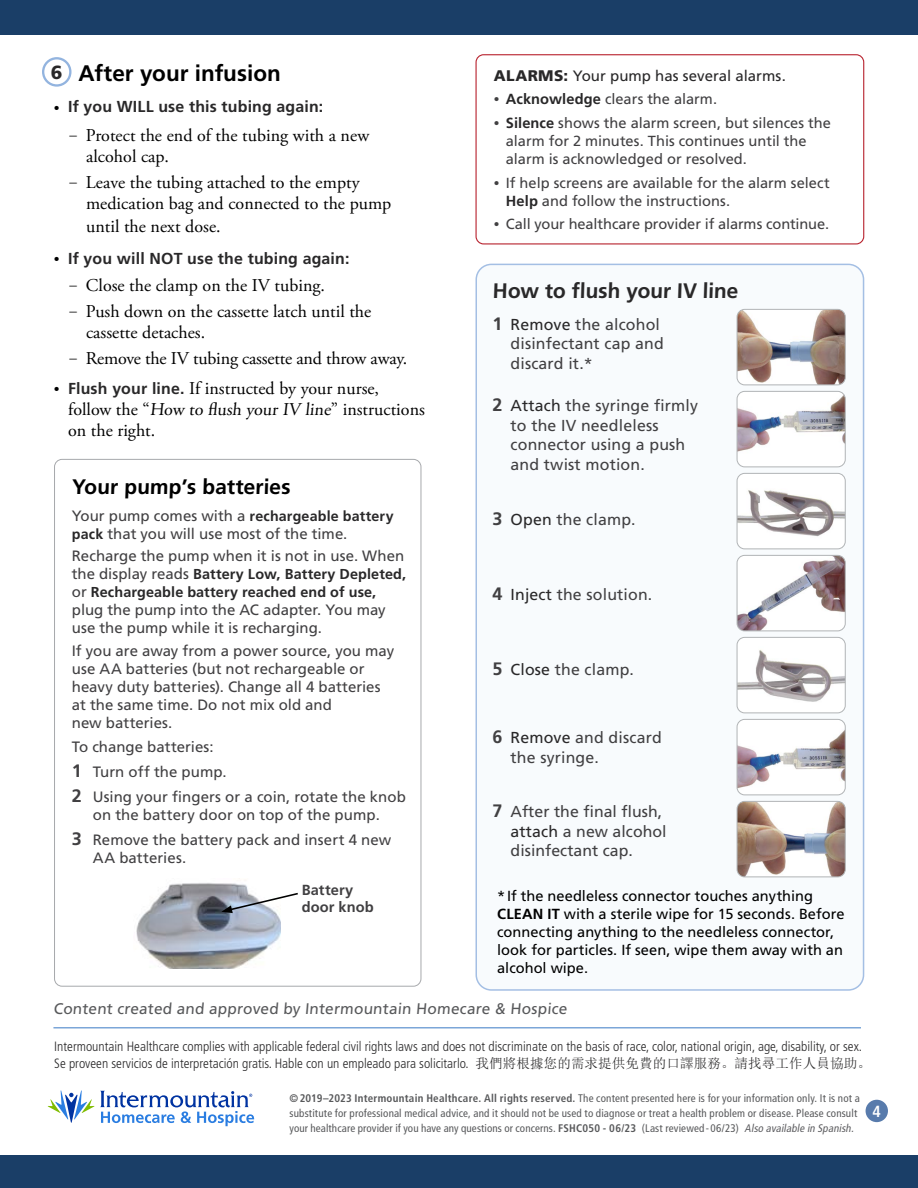
<style>
.page{position:relative;width:918px;height:1188px;background:#fff}
.page>*{position:absolute;margin:0;border:0;box-sizing:border-box;transform-origin:0 0}
.Level_1__h2{font:700 22.5px "Frutiger LT Std";color:#000}
.Level_1__h2-2{font:700 21px "Frutiger LT Std";color:#292829}
.Main_table{font:700 21px "Frutiger LT Std";color:#000}
.Level_2__h3{font:900 19.05px "Frutiger LT Std";color:#292829}
.t1{font:18px/21px "Adobe Garamond Pro";color:#000}
.t2{font:700 condensed 16.2px "Frutiger LT Std";color:#fff}
.t3{font:15.9px/19.5px "Frutiger LT Std";letter-spacing:.01em;color:#414042}
.t4{font:700 15.9px "Frutiger LT Std";letter-spacing:.01em;color:#292829}
.t5{font:15.3px "Frutiger LT Std";color:#58595b}
.Main_table_-_tight_1{font:15px/18px "Frutiger LT Std";color:#414042}
.Main_table-2{font:15px "Frutiger LT Std";color:#292829}
.t6{font:14.7px/18px "Frutiger LT Std";color:#414042}
.Main_table_-_tight_1-2{font:14.7px/18px "Frutiger LT Std";color:#000}
.t7{font:700 14.7px/17.1px "Frutiger LT Std";letter-spacing:.005em;color:#414042}
.Main_table_-_tight_1-3{font:700 14.4px/18px "Frutiger LT Std";letter-spacing:.01em;color:#292829}
.Main_table_-_tight_1-4{font:700 14.25px "Frutiger LT Std";letter-spacing:.015em;color:#292829}
.t8{font:300 condensed 13.5px/16.5px "Frutiger LT Std";color:#292829}
.Footer___h6{font:condensed 10.95px/15px "Frutiger LT Std";letter-spacing:.015em;color:#58595b}
.s1{font-family:"Adobe Garamond Pro";font-weight:400;font-size:15px;color:#000}
.s2{font-size:15px}
.s3{font-family:"Frutiger LT Std";font-weight:700;font-size:15.9px;color:#292829}
.s4{font-weight:400;font-size:15px;color:#414042}
.s5{font-weight:700;font-size:14.25px;color:#292829}
.s6{font-weight:700;font-size:18px}
.s7{font-weight:900;font-size:15.3px}
.s8{font-family:"Adobe Garamond Pro"}
.s9{font-weight:700;color:#292829}
.s10{color:#292829}
.s11{font-weight:700}
.s12{font-family:"Sim Sun";font-weight:400;font-stretch:normal}
.s13{font-style:italic;color:#5d5d60}
</style>
<div class="page">
<div style="left:0;top:0;width:918px;height:35px;background:#1a3e67"></div>
<div style="left:0;top:1156px;width:918px;height:32px;background:#1a3e67"></div>
<div style="left:866px;top:1100px;width:22px;height:22px;background:#587bac;border-radius:50%"></div>
<svg style="left:48px;top:1090px;width:46px;height:33px"></svg>
<svg style="left:100px;top:1091px;width:154px;height:35px"></svg>
<hr style="left:53px;top:1027px;width:808px;height:2px;background:#7ba6d8">
<img style="left:136px;top:883px;width:145px;height:85px">
<svg style="left:221px;top:892px;width:77px;height:21px"></svg>
<div style="left:476px;top:54px;width:388px;height:190px;border:1px solid #b8232f;border-radius:8px"></div>
<div style="left:476px;top:264px;width:388px;height:726px;background:#f8fbfd;border-radius:15px"></div>
<div style="left:475px;top:264px;width:389px;height:727px;border:2px solid #a4bfe4;border-radius:15px"></div>
<img style="left:737px;top:309px;width:107px;height:76px">
<div style="left:737px;top:309px;width:109px;height:76px;border:1px solid #b1b4b6;border-radius:8px"></div>
<img style="left:737px;top:719px;width:107px;height:76px">
<div style="left:737px;top:719px;width:109px;height:76px;border:1px solid #b1b4b6;border-radius:8px"></div>
<img style="left:737px;top:473px;width:107px;height:76px">
<div style="left:737px;top:473px;width:109px;height:76px;border:1px solid #b1b4b6;border-radius:8px"></div>
<img style="left:737px;top:391px;width:107px;height:76px">
<div style="left:737px;top:391px;width:109px;height:76px;border:1px solid #b1b4b6;border-radius:8px"></div>
<img style="left:737px;top:637px;width:107px;height:76px">
<div style="left:737px;top:637px;width:109px;height:76px;border:1px solid #b1b4b6;border-radius:8px"></div>
<img style="left:737px;top:801px;width:107px;height:76px">
<div style="left:737px;top:801px;width:109px;height:76px;border:1px solid #b1b4b6;border-radius:8px"></div>
<img style="left:737px;top:555px;width:107px;height:76px">
<div style="left:737px;top:555px;width:109px;height:76px;border:1px solid #b1b4b6;border-radius:8px"></div>
<div style="left:42px;top:57px;width:30px;height:30px;border:2px solid #93b4df;border-radius:50%"></div>
<p class="Level_1__h2" style="left:79px;top:60px;width:204px">After your infusion</p>
<p class="t4" style="left:54px;top:98px;width:271px"><span class="s1">•</span> If you WILL use this tubing again:</p>
<p class="t1" style="left:86px;top:125px;width:285px;text-indent:-16px"><span class="s2">–</span> Protect the end of the tubing with a new alcohol cap.</p>
<p class="t1" style="left:86px;top:172px;width:307px;text-indent:-16px"><span class="s2">–</span> Leave the tubing attached to the empty medication bag and connected to the pump</p>
<p class="t1" style="left:86px;top:216px;width:136px">until the next dose.</p>
<p class="t4" style="left:54px;top:249px;width:297px"><span class="s1">•</span> If you will NOT use the tubing again:</p>
<p class="t1" style="left:70px;top:275px;width:257px"><span class="s2">–</span> Close the clamp on the IV tubing.</p>
<p class="t1" style="left:86px;top:301px;width:287px;text-indent:-16px"><span class="s2">–</span> Push down on the cassette latch until the cassette detaches.</p>
<p class="t1" style="left:70px;top:348px;width:339px"><span class="s2">–</span> Remove the IV tubing cassette and throw away.</p>
<p class="t1" style="left:68px;top:378px;width:358px;text-indent:-14px"><span class="s2">•</span> <span class="s3">Flush your line.</span> If instructed by your nurse, follow the “How to flush your IV line” instructions on the right.</p>
<p class="Level_2__h3" style="left:51px;top:61px;width:13px">6</p>
<p class="Main_table" style="left:72px;top:475px;width:221px">Your pump’s batteries</p>
<p class="Main_table_-_tight_1-4" style="left:72px;top:508px;width:323px"><span class="s4">Your pump comes with a</span> rechargeable battery</p>
<p class="Main_table_-_tight_1" style="left:72px;top:525px;width:277px"><span class="s5">pack</span> that you will use most of the time.</p>
<p class="Main_table_-_tight_1" style="left:72px;top:547px;width:334px">Recharge the pump when it is not in use. When</p>
<p class="Main_table_-_tight_1-3" style="left:72px;top:565px;width:336px"><span class="s4">the display reads</span> Battery Low, Battery Depleted, <span class="s4">or</span> Rechargeable battery reached end of use,</p>
<p class="Main_table_-_tight_1" style="left:72px;top:601px;width:316px">plug the pump into the AC adapter. You may use the pump while it is recharging.</p>
<p class="Main_table_-_tight_1" style="left:72px;top:642px;width:324px">If you are away from a power source, you may use AA batteries (but not rechargeable or heavy duty batteries). Change all 4 batteries at the same time. Do not mix old and<br>new batteries.</p>
<p class="Main_table_-_tight_1" style="left:72px;top:738px;width:143px">To change batteries:</p>
<p class="Main_table_-_tight_1" style="left:72px;top:763px;width:156px"><span class="s6">1</span> Turn off the pump.</p>
<p class="Main_table_-_tight_1" style="left:72px;top:788px;width:336px;text-align:center"><span class="s6">2</span> Using your fingers or a coin, rotate the knob on the battery door on top of the pump.</p>
<p class="Main_table_-_tight_1" style="left:93px;top:830px;width:300px;text-indent:-21px"><span class="s6">3</span> Remove the battery pack and insert 4 new<br>AA batteries.</p>
<p class="t7" style="left:302px;top:881px;width:74px">Battery door knob</p>
<p class="Main_table-2" style="left:494px;top:67px;width:293px"><span class="s7">ALARMS:</span> Your pump has several alarms.</p>
<p class="t6" style="left:494px;top:90px;width:225px"><span class="s8">•</span> <span class="s9">Acknowledge</span> clears the alarm.</p>
<p class="t6" style="left:506px;top:114px;width:326px;text-indent:-12px"><span class="s8">•</span> <span class="s9">Silence</span> shows the alarm screen, but silences the alarm for 2 minutes. This continues until the alarm is acknowledged or resolved.</p>
<p class="t6" style="left:506px;top:174px;width:325px;text-indent:-12px"><span class="s8">•</span> If help screens are available for the alarm select<br><span class="s9">Help</span> and follow the instructions.</p>
<p class="t6" style="left:494px;top:215px;width:337px"><span class="s8">•</span> Call your healthcare provider if alarms continue.</p>
<p class="Level_1__h2-2" style="left:493px;top:278px;width:248px">How to flush your IV line</p>
<p class="t3" style="left:511px;top:315px;width:155px;text-indent:-18px"><span class="s6">1</span> <span class="s10">Remove</span> the alcohol disinfectant cap and discard it.*</p>
<p class="t3" style="left:511px;top:396px;width:189px;text-indent:-18px"><span class="s6">2</span> <span class="s10">Attach</span> the syringe firmly to the IV needleless connector using a push and twist motion.</p>
<p class="t3" style="left:493px;top:510px;width:145px"><span class="s6">3</span> <span class="s10">Open</span> the clamp.</p>
<p class="t3" style="left:493px;top:585px;width:161px"><span class="s6">4</span> <span class="s10">Inject</span> the solution.</p>
<p class="t3" style="left:493px;top:660px;width:143px"><span class="s6">5</span> <span class="s10">Close</span> the clamp.</p>
<p class="t3" style="left:511px;top:728px;width:153px;text-indent:-18px"><span class="s6">6</span> <span class="s10">Remove</span> and discard the syringe.</p>
<p class="t3" style="left:511px;top:802px;width:158px;text-indent:-18px"><span class="s6">7</span> After the final flush, <span class="s10">attach</span> a new alcohol disinfectant cap.</p>
<p class="Main_table_-_tight_1-2" style="left:497px;top:887px;width:349px">*If the needleless connector touches anything <span class="s11">CLEAN IT</span> with a sterile wipe for 15 seconds. Before connecting anything to the needleless connector, look for particles. If seen, wipe them away with an alcohol wipe.</p>
<p class="t5" style="left:53px;top:1000px;width:517px">Content created and approved by Intermountain Homecare &amp; Hospice</p>
<p class="t8" style="left:54px;top:1038px;width:818px">Intermountain Healthcare complies with applicable federal civil rights laws and does not discriminate on the basis of race, color, national origin, age, disability, or sex.<br>Se proveen servicios de interpretación gratis. Hable con un empleado para solicitarlo. <span class="s12">我們將根據您的需求提供免費的口譯服務。請找尋工作人員協助。</span></p>
<p class="Footer___h6" style="left:290px;top:1091px;width:572px"><span class="s11">©2019–2023 Intermountain Healthcare. All rights reserved.</span> The content presented here is for your information only. It is not a substitute for professional medical advice, and it should not be used to diagnose or treat a health problem or disease. Please consult your healthcare provider if you have any questions or concerns. <span class="s11">FSHC050 - 06/23</span> (Last reviewed - 06/23) <span class="s13">Also available in Spanish.</span></p>
<p class="t2" style="left:873px;top:1101px;width:10px">4</p>
</div>
